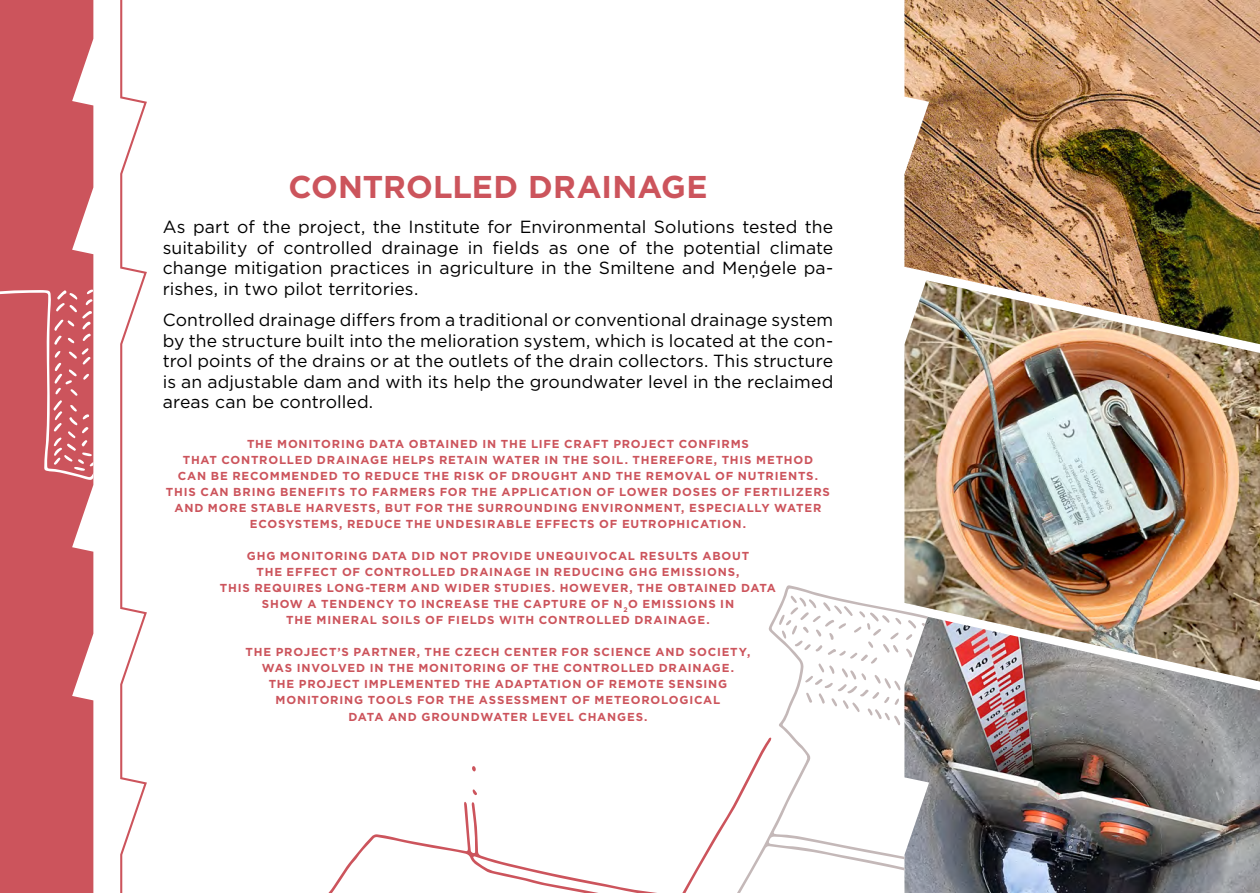
<style>
.page{position:relative;width:1260px;height:893px;background:#fff}
.page>*{position:absolute;margin:0;border:0;box-sizing:border-box;transform-origin:0 0}
.t1{font:700 31.5px "Gotham";color:#cc545c}
.t2{font:17.55px/20.5px "Gotham";letter-spacing:.005em;color:#000;text-align:justify}
.t3{font:700 11.55px/16px "Gotham";letter-spacing:.07em;color:#cc545c;text-align:center}
</style>
<div class="page">
<div style="left:0;top:496px;width:93px;height:396px;background:#cc545c"></div>
<div style="left:0;top:0;width:93px;height:496px;background:#cc545c"></div>
<svg style="left:53px;top:289px;width:40px;height:182px;background:#d26970"></svg>
<img style="left:964px;top:681px;width:296px;height:211px">
<img style="left:904px;top:344px;width:356px;height:337px">
<img style="left:904px;top:0;width:356px;height:344px">
<svg style="left:81px;top:737px;width:569px;height:155px"></svg>
<svg style="left:472px;top:765px;width:4px;height:6px"></svg>
<svg style="left:473px;top:789px;width:4px;height:6px"></svg>
<svg style="left:120px;top:0;width:27px;height:892px"></svg>
<svg style="left:683px;top:483px;width:281px;height:409px"></svg>
<svg style="left:779px;top:595px;width:180px;height:139px"></svg>
<h1 class="t1" style="left:288px;top:166px;width:421px">CONTROLLED DRAINAGE</h1>
<p class="t2" style="left:163px;top:216px;width:672px">As part of the project, the Institute for Environmental Solutions tested the suitability of controlled drainage in fields as one of the potential climate change mitigation practices in agriculture in the Smiltene and Meņģele pa&shy;rishes, in two pilot territories.</p>
<p class="t2" style="left:163px;top:309px;width:672px">Controlled drainage differs from a traditional or conventional drainage system by the structure built into the melioration system, which is located at the con&shy;trol points of the drains or at the outlets of the drain collectors. This structure is an adjustable dam and with its help the groundwater level in the reclaimed areas can be controlled.</p>
<p class="t3" style="left:166px;top:435px;width:666px">THE MONITORING DATA OBTAINED IN THE LIFE CRAFT PROJECT CONFIRMS<br>THAT CONTROLLED DRAINAGE HELPS RETAIN WATER IN THE SOIL. THEREFORE, THIS METHOD<br>CAN BE RECOMMENDED TO REDUCE THE RISK OF DROUGHT AND THE REMOVAL OF NUTRIENTS.<br>THIS CAN BRING BENEFITS TO FARMERS FOR THE APPLICATION OF LOWER DOSES OF FERTILIZERS AND MORE STABLE HARVESTS, BUT FOR THE SURROUNDING ENVIRONMENT, ESPECIALLY WATER ECOSYSTEMS, REDUCE THE UNDESIRABLE EFFECTS OF EUTROPHICATION.</p>
<p class="t3" style="left:220px;top:547px;width:558px">GHG MONITORING DATA DID NOT PROVIDE UNEQUIVOCAL RESULTS ABOUT<br>THE EFFECT OF CONTROLLED DRAINAGE IN REDUCING GHG EMISSIONS,<br>THIS REQUIRES LONG-TERM AND WIDER STUDIES. HOWEVER, THE OBTAINED DATA SHOW A TENDENCY TO INCREASE THE CAPTURE OF N<sub>2</sub>O EMISSIONS IN<br>THE MINERAL SOILS OF FIELDS WITH CONTROLLED DRAINAGE.</p>
<p class="t3" style="left:246px;top:644px;width:506px">THE PROJECT’S PARTNER, THE CZECH CENTER FOR SCIENCE AND SOCIETY, WAS INVOLVED IN THE MONITORING OF THE CONTROLLED DRAINAGE.<br>THE PROJECT IMPLEMENTED THE ADAPTATION OF REMOTE SENSING MONITORING TOOLS FOR THE ASSESSMENT OF METEOROLOGICAL<br>DATA AND GROUNDWATER LEVEL CHANGES.</p>
</div>
